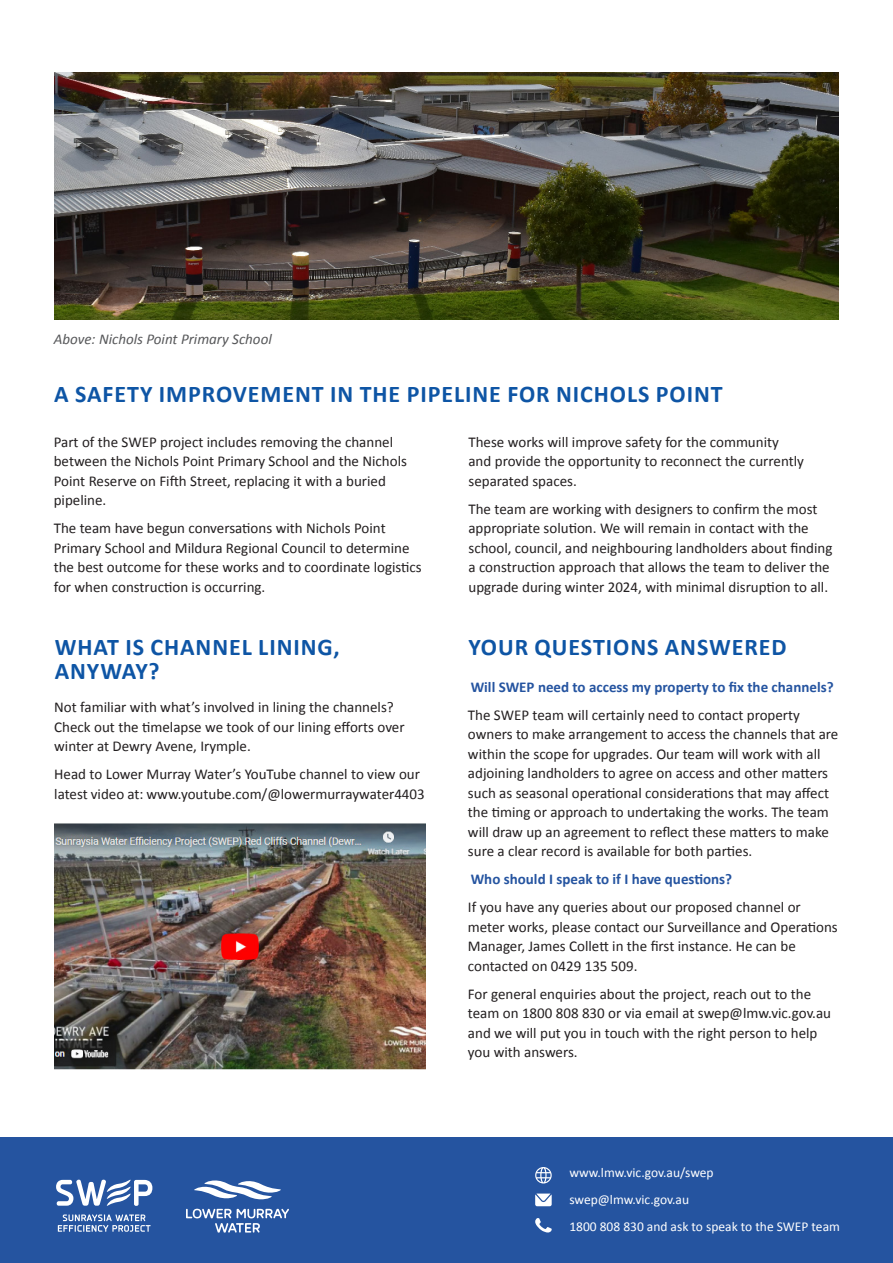
<style>
.page{position:relative;width:893px;height:1263px;background:#fff}
.page>*{position:absolute;margin:0;border:0;box-sizing:border-box;transform-origin:0 0}
.t1{font:700 24px/24px "Calibri";letter-spacing:.04em;color:#0e55a5}
.t2{font:15px/19.5px "Calibri";color:#231f20}
.t3{font:700 15px "Calibri";color:#2554a0}
.t4{font:italic 15px "Calibri";color:#57585a}
.t5{font:13.5px "Calibri";color:#fff}
</style>
<div class="page">
<img style="left:54px;top:72px;width:785px;height:247px">
<img style="left:54px;top:823px;width:371px;height:247px">
<div style="left:0;top:1137px;width:893px;height:126px;background:#2554a0"></div>
<svg style="left:535px;top:1218px;width:17px;height:15px"></svg>
<svg style="left:535px;top:1167px;width:17px;height:16px"></svg>
<svg style="left:535px;top:1193px;width:17px;height:13px"></svg>
<svg style="left:194px;top:1180px;width:87px;height:20px"></svg>
<svg style="left:186px;top:1209px;width:103px;height:23px"></svg>
<svg style="left:58px;top:1214px;width:93px;height:18px"></svg>
<svg style="left:56px;top:1180px;width:96px;height:26px"></svg>
<p class="t4" style="left:54px;top:328px;width:220px">Above: Nichols Point Primary School</p>
<p class="t1" style="left:54px;top:382px;width:670px">A SAFETY IMPROVEMENT IN THE PIPELINE FOR NICHOLS POINT</p>
<p class="t2" style="left:54px;top:431px;width:355px">Part of the SWEP project includes removing the channel between the Nichols Point Primary School and the Nichols Point Reserve on Fifth Street, replacing it with a buried pipeline.</p>
<p class="t2" style="left:54px;top:518px;width:370px">The team have begun conversations with Nichols Point Primary School and Mildura Regional Council to determine the best outcome for these works and to coordinate logistics for when construction is occurring.</p>
<p class="t1" style="left:55px;top:634px;width:286px">WHAT IS CHANNEL LINING,<br>ANYWAY?</p>
<p class="t2" style="left:54px;top:697px;width:352px">Not familiar with what’s involved in lining the channels?<br>Check out the timelapse we took of our lining efforts over winter at Dewry Avene, Irymple.</p>
<p class="t2" style="left:54px;top:764px;width:372px">Head to Lower Murray Water’s YouTube channel to view our latest video at: www.youtube.com/@lowermurraywater4403</p>
<p class="t2" style="left:468px;top:431px;width:337px">These works will improve safety for the community and provide the opportunity to reconnect the currently separated spaces.</p>
<p class="t2" style="left:468px;top:498px;width:365px">The team are working with designers to confirm the most appropriate solution. We will remain in contact with the school, council, and neighbouring landholders about finding a construction approach that allows the team to deliver the upgrade during winter 2024, with minimal disruption to all.</p>
<p class="t1" style="left:468px;top:634px;width:320px">YOUR QUESTIONS ANSWERED</p>
<p class="t3" style="left:471px;top:676px;width:364px">Will SWEP need to access my property to fix the channels?</p>
<p class="t2" style="left:468px;top:705px;width:372px">The SWEP team will certainly need to contact property owners to make arrangement to access the channels that are within the scope for upgrades. Our team will work with all adjoining landholders to agree on access and other matters such as seasonal operational considerations that may affect the timing or approach to undertaking the works. The team will draw up an agreement to reflect these matters to make sure a clear record is available for both parties.</p>
<p class="t3" style="left:471px;top:869px;width:263px">Who should I speak to if I have questions?</p>
<p class="t2" style="left:468px;top:897px;width:371px">If you have any queries about our proposed channel or meter works, please contact our Surveillance and Operations Manager, James Collett in the first instance. He can be contacted on 0429 135 509.</p>
<p class="t2" style="left:468px;top:984px;width:365px">For general enquiries about the project, reach out to the team on 1800 808 830 or via email at swep@lmw.vic.gov.au and we will put you in touch with the right person to help you with answers.</p>
<p class="t5" style="left:569px;top:1163px;width:146px">www.lmw.vic.gov.au/swep</p>
<p class="t5" style="left:569px;top:1190px;width:121px">swep@lmw.vic.gov.au</p>
<p class="t5" style="left:569px;top:1217px;width:272px">1800 808 830 and ask to speak to the SWEP team</p>
</div>
